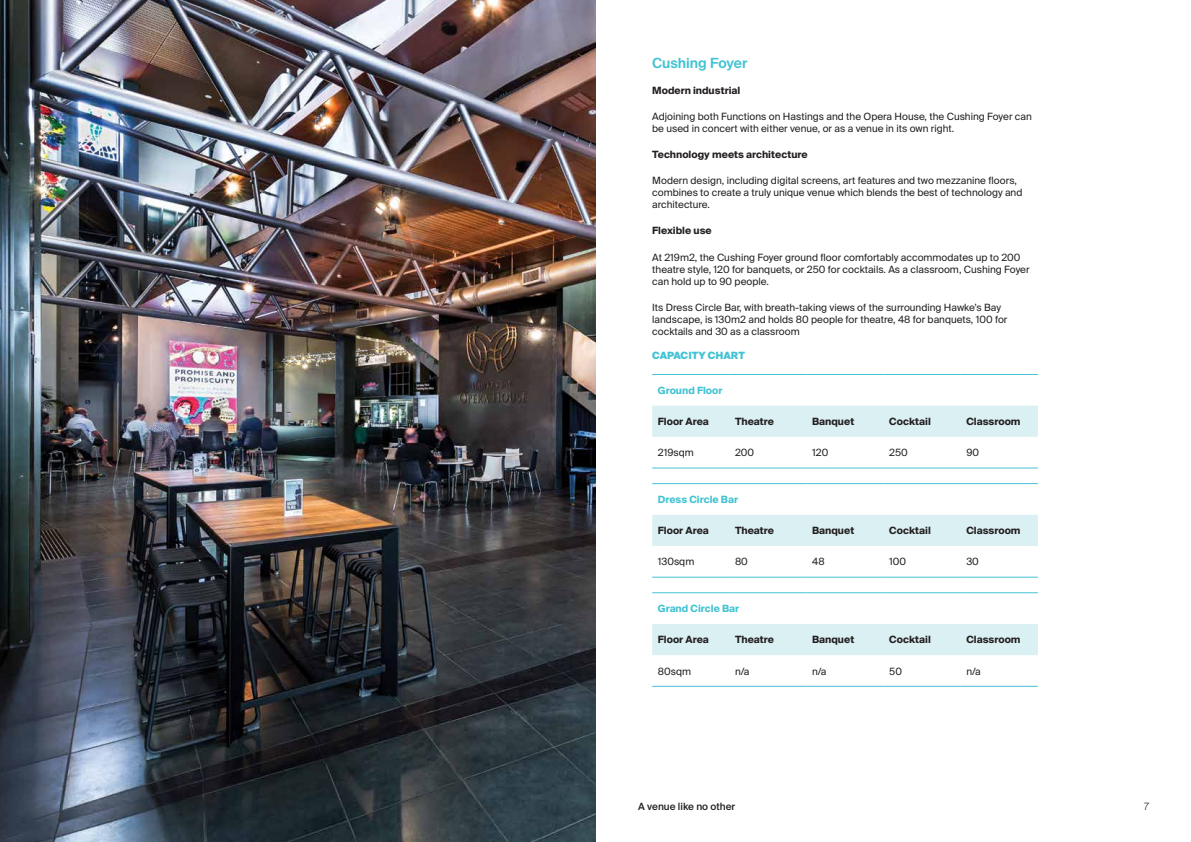
<style>
.page{position:relative;width:1191px;height:842px;background:#fff}
.page>*{position:absolute;margin:0;border:0;box-sizing:border-box;transform-origin:0 0}
.t1{font:600 14px "Suisse Intl";color:#42c3d3}
.t2{font:10px/12px "Suisse Intl";color:#231f20}
.t3{font:700 10px "Suisse Intl";color:#231f20}
.t4{font:700 10px "Suisse Intl";color:#42c3d3}
.t5{font:500 10px "Suisse Intl";color:#231f20}
.t6{font:900 10px "Suisse Intl";color:#42c3d3}
.t7{font:300 10px "Suisse Intl";color:#231f20}
</style>
<div class="page">
<div style="left:652px;top:406px;width:385px;height:31px;background:#dbf0f3"></div>
<hr style="left:652px;top:374px;width:77px;height:1px;background:#42c3d3">
<hr style="left:729px;top:374px;width:77px;height:1px;background:#42c3d3">
<hr style="left:806px;top:374px;width:77px;height:1px;background:#42c3d3">
<hr style="left:883px;top:374px;width:77px;height:1px;background:#42c3d3">
<hr style="left:960px;top:374px;width:77px;height:1px;background:#42c3d3">
<hr style="left:652px;top:468px;width:77px;height:1px;background:#42c3d3">
<hr style="left:729px;top:468px;width:77px;height:1px;background:#42c3d3">
<hr style="left:806px;top:468px;width:77px;height:1px;background:#42c3d3">
<hr style="left:883px;top:468px;width:77px;height:1px;background:#42c3d3">
<hr style="left:960px;top:468px;width:77px;height:1px;background:#42c3d3">
<div style="left:652px;top:515px;width:385px;height:31px;background:#dbf0f3"></div>
<hr style="left:652px;top:483px;width:77px;height:1px;background:#42c3d3">
<hr style="left:729px;top:483px;width:77px;height:1px;background:#42c3d3">
<hr style="left:806px;top:483px;width:77px;height:1px;background:#42c3d3">
<hr style="left:883px;top:483px;width:77px;height:1px;background:#42c3d3">
<hr style="left:960px;top:483px;width:77px;height:1px;background:#42c3d3">
<hr style="left:652px;top:577px;width:77px;height:1px;background:#42c3d3">
<hr style="left:729px;top:577px;width:77px;height:1px;background:#42c3d3">
<hr style="left:806px;top:577px;width:77px;height:1px;background:#42c3d3">
<hr style="left:883px;top:577px;width:77px;height:1px;background:#42c3d3">
<hr style="left:960px;top:577px;width:77px;height:1px;background:#42c3d3">
<div style="left:652px;top:624px;width:385px;height:31px;background:#dbf0f3"></div>
<hr style="left:652px;top:592px;width:77px;height:1px;background:#42c3d3">
<hr style="left:729px;top:592px;width:77px;height:1px;background:#42c3d3">
<hr style="left:806px;top:592px;width:77px;height:1px;background:#42c3d3">
<hr style="left:883px;top:592px;width:77px;height:1px;background:#42c3d3">
<hr style="left:960px;top:592px;width:77px;height:1px;background:#42c3d3">
<hr style="left:652px;top:686px;width:77px;height:1px;background:#42c3d3">
<hr style="left:729px;top:686px;width:77px;height:1px;background:#42c3d3">
<hr style="left:806px;top:686px;width:77px;height:1px;background:#42c3d3">
<hr style="left:883px;top:686px;width:77px;height:1px;background:#42c3d3">
<hr style="left:960px;top:686px;width:77px;height:1px;background:#42c3d3">
<img style="left:0;top:0;width:595px;height:842px">
<h1 class="t1" style="left:652px;top:55px;width:97px">Cushing Foyer</h1>
<p class="t3" style="left:652px;top:84px;width:90px">Modern industrial</p>
<p class="t2" style="left:652px;top:110px;width:381px">Adjoining both Functions on Hastings and the Opera House, the Cushing Foyer can be used in concert with either venue, or as a venue in its own right.</p>
<p class="t3" style="left:652px;top:149px;width:157px">Technology meets architecture</p>
<p class="t2" style="left:652px;top:175px;width:372px">Modern design, including digital screens, art features and two mezzanine floors, combines to create a truly unique venue which blends the best of technology and architecture.</p>
<p class="t3" style="left:652px;top:225px;width:61px">Flexible use</p>
<p class="t2" style="left:652px;top:251px;width:379px">At 219m2, the Cushing Foyer ground floor comfortably accommodates up to 200 theatre style, 120 for banquets, or 250 for cocktails. As a classroom, Cushing Foyer can hold up to 90 people.</p>
<p class="t2" style="left:652px;top:301px;width:357px">Its Dress Circle Bar, with breath-taking views of the surrounding Hawke’s Bay landscape, is 130m2 and holds 80 people for theatre, 48 for banquets, 100 for cocktails and 30 as a classroom</p>
<p class="t6" style="left:652px;top:350px;width:94px">CAPACITY CHART</p>
<p class="t4" style="left:658px;top:385px;width:66px">Ground Floor</p>
<p class="t3" style="left:658px;top:416px;width:52px">Floor Area</p>
<p class="t3" style="left:735px;top:416px;width:41px">Theatre</p>
<p class="t3" style="left:812px;top:416px;width:44px">Banquet</p>
<p class="t3" style="left:889px;top:416px;width:43px">Cocktail</p>
<p class="t3" style="left:966px;top:416px;width:56px">Classroom</p>
<p class="t2" style="left:658px;top:447px;width:37px">219sqm</p>
<p class="t2" style="left:735px;top:447px;width:21px">200</p>
<p class="t2" style="left:812px;top:447px;width:18px">120</p>
<p class="t2" style="left:889px;top:447px;width:20px">250</p>
<p class="t2" style="left:966px;top:447px;width:14px">90</p>
<p class="t4" style="left:658px;top:494px;width:82px">Dress Circle Bar</p>
<p class="t3" style="left:658px;top:525px;width:52px">Floor Area</p>
<p class="t3" style="left:735px;top:525px;width:41px">Theatre</p>
<p class="t3" style="left:812px;top:525px;width:44px">Banquet</p>
<p class="t3" style="left:889px;top:525px;width:43px">Cocktail</p>
<p class="t3" style="left:966px;top:525px;width:56px">Classroom</p>
<p class="t2" style="left:658px;top:556px;width:38px">130sqm</p>
<p class="t2" style="left:735px;top:556px;width:14px">80</p>
<p class="t2" style="left:812px;top:556px;width:14px">48</p>
<p class="t2" style="left:889px;top:556px;width:18px">100</p>
<p class="t2" style="left:966px;top:556px;width:14px">30</p>
<p class="t4" style="left:658px;top:603px;width:83px">Grand Circle Bar</p>
<p class="t3" style="left:658px;top:634px;width:52px">Floor Area</p>
<p class="t3" style="left:735px;top:634px;width:41px">Theatre</p>
<p class="t3" style="left:812px;top:634px;width:44px">Banquet</p>
<p class="t3" style="left:889px;top:634px;width:43px">Cocktail</p>
<p class="t3" style="left:966px;top:634px;width:56px">Classroom</p>
<p class="t2" style="left:658px;top:665px;width:35px">80sqm</p>
<p class="t2" style="left:735px;top:665px;width:16px">n/a</p>
<p class="t2" style="left:812px;top:665px;width:16px">n/a</p>
<p class="t2" style="left:889px;top:665px;width:14px">50</p>
<p class="t2" style="left:966px;top:665px;width:16px">n/a</p>
<p class="t5" style="left:638px;top:801px;width:98px">A venue like no other</p>
<p class="t7" style="left:1144px;top:801px;width:7px">7</p>
</div>
